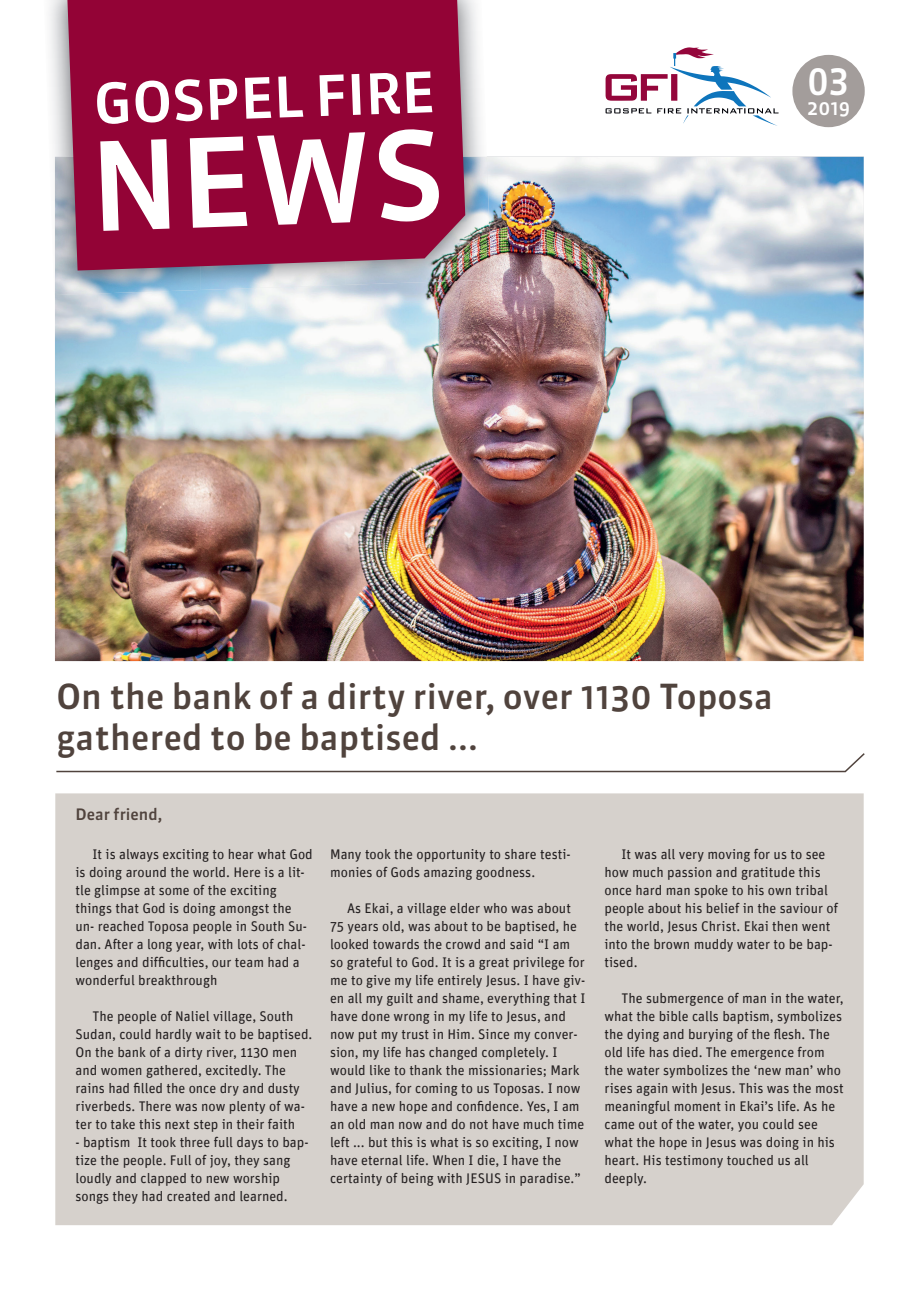
<style>
.page{position:relative;width:919px;height:1289px;background:#fff}
.page>*{position:absolute;margin:0;border:0;box-sizing:border-box;transform-origin:0 0}
.t1{font:500 122.1px "Sanuk OT";color:#fff}
.t2{font:500 55.65px "Sanuk OT";color:#fff}
.t3{font:500 36.3px "Sanuk OT";color:#fff}
.t4{font:500 34.5px/41.4px "Sanuk OT";letter-spacing:.005em;color:#50433d}
.t5{font:500 19.2px "Sanuk OT";color:#fff}
.t6{font:500 15.75px "Sanuk OT";color:#50433d}
.t7{font:13.95px/18px "Unit";color:#231f20}
</style>
<div class="page">
<img style="left:55px;top:157px;width:808px;height:504px">
<div style="left:55px;top:793px;width:808px;height:432px;background:#d6d1cc"></div>
<svg style="left:56px;top:753px;width:809px;height:20px"></svg>
<img style="left:49px;top:0;width:438px;height:295px">
<img style="left:55px;top:157px;width:145px;height:138px">
<img style="left:200px;top:270px;width:146px;height:20px">
<img style="left:345px;top:157px;width:146px;height:128px">
<div style="left:67px;top:0;width:398px;height:270px;background:#930336"></div>
<div style="left:792px;top:55px;width:72px;height:72px;background:#a39d9b;border-radius:50%"></div>
<svg style="left:605px;top:47px;width:173px;height:79px"></svg>
<h2 class="t2" style="left:93px;top:69px;width:342px;rotate:-2deg">GOSPEL FIRE</h2>
<h1 class="t1" style="left:87px;top:111px;width:356px;rotate:-2deg">NEWS</h1>
<h3 class="t3" style="left:807px;top:59px;width:44px">03</h3>
<h3 class="t5" style="left:807px;top:96px;width:44px">2019</h3>
<h3 class="t4" style="left:56px;top:675px;width:718px">On the bank of a dirty river, over 1130 Toposa gathered to be baptised ...</h3>
<p class="t6" style="left:75px;top:804px;width:88px">Dear friend,</p>
<p class="t7" style="left:75px;top:845px;width:239px;text-indent:17px">It is always exciting to hear what God is doing around the world. Here is a lit&shy;tle glimpse at some of the exciting things that God is doing amongst the un- reached Toposa people in South Su&shy;dan. After a long year, with lots of chal&shy;lenges and difficulties, our team had a wonderful breakthrough</p>
<p class="t7" style="left:75px;top:1007px;width:238px;text-indent:17px">The people of Naliel village, South Sudan, could hardly wait to be baptised.<br>On the bank of a dirty river, 1130 men and women gathered, excitedly. The rains had filled the once dry and dusty riverbeds. There was now plenty of wa&shy;ter to take this next step in their faith</p>
<p class="t7" style="left:75px;top:1133px;width:234px">- baptism It took three full days to bap&shy;tize the people. Full of joy, they sang loudly and clapped to new worship songs they had created and learned.</p>
<p class="t7" style="left:330px;top:845px;width:242px">Many took the opportunity to share testi&shy;monies of Gods amazing goodness.</p>
<p class="t7" style="left:330px;top:899px;width:257px;text-indent:17px">As Ekai, a village elder who was about 75 years old, was about to be baptised, he looked towards the crowd and said “I am so grateful to God. It is a great privilege for me to give my life entirely Jesus. I have giv&shy;en all my guilt and shame, everything that I have done wrong in my life to Jesus, and now put my trust in Him. Since my conver&shy;sion, my life has changed completely. I would like to thank the missionaries; Mark and Julius, for coming to us Toposas. I now have a new hope and confidence. Yes, I am an old man now and do not have much time left ... but this is what is so exciting, I now have eternal life. When I die, I have the certainty of being with JESUS in paradise.”</p>
<p class="t7" style="left:604px;top:845px;width:235px;text-indent:17px">It was all very moving for us to see how much passion and gratitude this once hard man spoke to his own tribal people about his belief in the saviour of the world, Jesus Christ. Ekai then went into the brown muddy water to be bap&shy;tised.</p>
<p class="t7" style="left:604px;top:989px;width:241px;text-indent:17px">The submergence of man in the water, what the bible calls baptism, symbolizes the dying and burying of the flesh. The old life has died. The emergence from the water symbolizes the ‘new man’ who rises again with Jesus. This was the most meaningful moment in Ekai’s life. As he came out of the water, you could see what the hope in Jesus was doing in his heart. His testimony touched us all deeply.</p>
</div>
